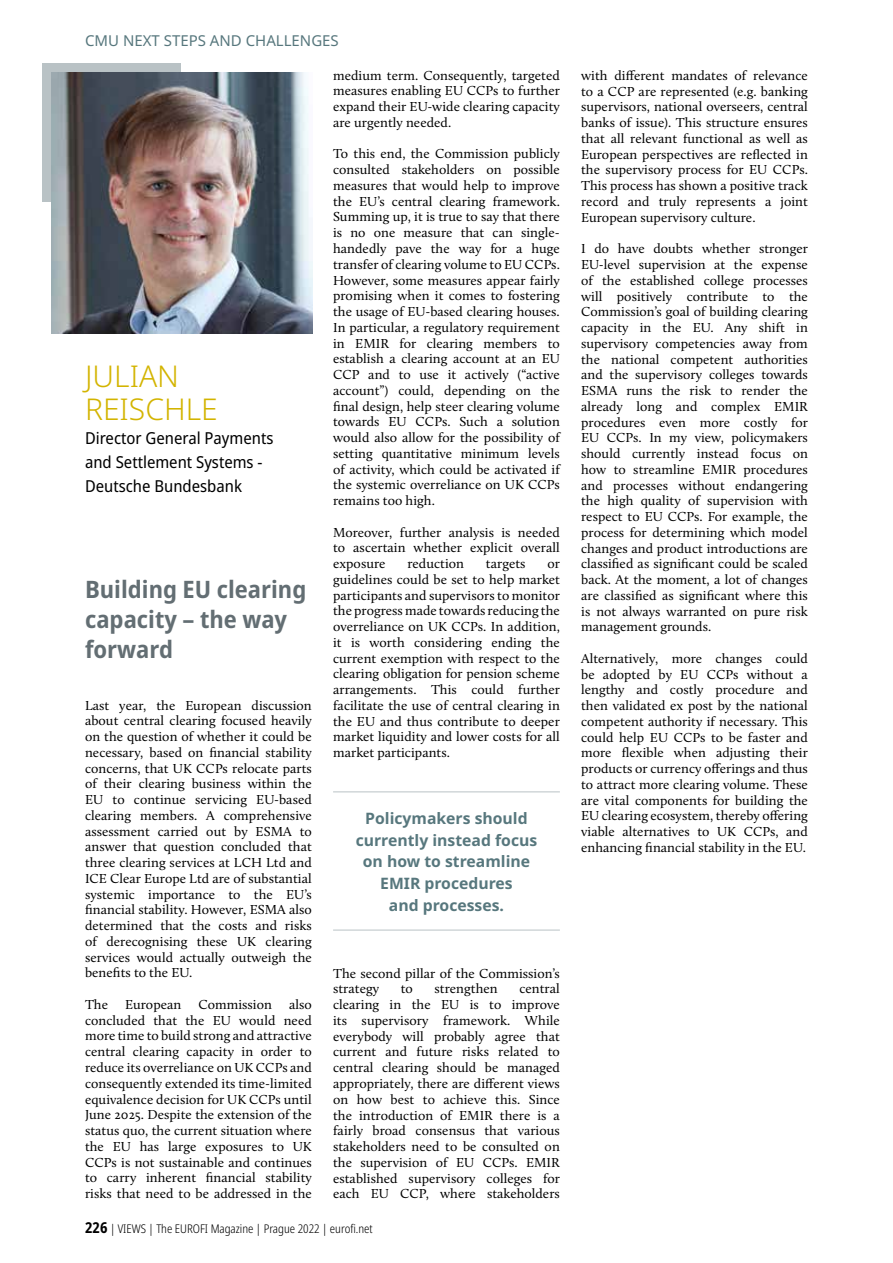
<style>
.page{position:relative;width:893px;height:1263px;background:#fff}
.page>*{position:absolute;margin:0;border:0;box-sizing:border-box;transform-origin:0 0}
.t1{font:300 30px/33px "Noto Sans";color:#d3b400}
.t2{font:700 semi-condensed 24px/30px "Noto Sans";color:#636e73}
.t3{font:semi-condensed 16.5px/24px "Noto Sans";color:#000}
.t4{font:700 15.75px/21.6px "Noto Sans";color:#57777d;text-align:center}
.t5{font:15px "Noto Sans";color:#57777d}
.t6{font:13.5px/15.8px "Calluna";letter-spacing:.005em;color:#000;text-align:justify}
.t7{font:300 condensed 12px "Noto Sans";color:#000}
.s1{font-weight:700;font-size:15px}
</style>
<div class="page">
<div style="left:43px;top:64px;width:138px;height:138px;background:#b9c2c5"></div>
<img style="left:51px;top:72px;width:262px;height:262px">
<hr style="left:333px;top:791px;width:227px;height:1px;background:#b9c2c5">
<hr style="left:333px;top:930px;width:227px;height:1px;background:#b9c2c5">
<p class="t5" style="left:85px;top:30px;width:255px">CMU NEXT STEPS AND CHALLENGES</p>
<h1 class="t1" style="left:85px;top:360px;width:134px">JULIAN<br>REISCHLE</h1>
<p class="t3" style="left:85px;top:427px;width:190px">Director General Payments and Settlement Systems -<br>Deutsche Bundesbank</p>
<h2 class="t2" style="left:85px;top:575px;width:223px">Building EU clearing capacity – the way forward</h2>
<p class="t6" style="left:85px;top:697px;width:228px">Last year, the European discussion about central clearing focused heavily on the question of whether it could be necessary, based on financial stability concerns, that UK CCPs relocate parts of their clearing business within the EU to continue servicing EU-based clearing members. A comprehensive assessment carried out by ESMA to answer that question concluded that three clearing services at LCH Ltd and ICE Clear Europe Ltd are of substantial systemic importance to the EU’s financial stability. However, ESMA also determined that the costs and risks of derecognising these UK clearing services would actually outweigh the benefits to the EU.</p>
<p class="t6" style="left:85px;top:996px;width:25px">The</p>
<p class="t6" style="left:125px;top:996px;width:58px">European</p>
<p class="t6" style="left:198px;top:996px;width:75px">Commission</p>
<p class="t6" style="left:85px;top:996px;width:228px;text-indent:204px">also concluded that the EU would need more time to build strong and attractive central clearing capacity in order to reduce its overreliance on UK CCPs and consequently extended its time-limited equivalence decision for UK CCPs until June 2025. Despite the extension of the status quo, the current situation where the EU has large exposures to UK CCPs is not sustainable and continues to carry inherent financial stability risks that need to be addressed in the</p>
<p class="t6" style="left:333px;top:67px;width:228px">medium term. Consequently, targeted measures enabling EU CCPs to further expand their EU-wide clearing capacity are urgently needed.</p>
<p class="t6" style="left:333px;top:146px;width:228px">To this end, the Commission publicly consulted stakeholders on possible measures that would help to improve the EU’s central clearing framework.<br>Summing up, it is true to say that there is no one measure that can single&shy;handedly pave the way for a huge transfer of clearing volume to EU CCPs.<br>However, some measures appear fairly promising when it comes to fostering the usage of EU-based clearing houses.<br>In particular, a regulatory requirement in EMIR for clearing members to establish a clearing account at an EU CCP and to use it actively (“active account”) could, depending on the final design, help steer clearing volume towards EU CCPs. Such a solution would also allow for the possibility of setting quantitative minimum levels of activity, which could be activated if the systemic overreliance on UK CCPs remains too high.</p>
<p class="t6" style="left:333px;top:524px;width:228px">Moreover, further analysis is needed to ascertain whether explicit overall exposure</p>
<p class="t6" style="left:407px;top:556px;width:58px">reduction</p>
<p class="t6" style="left:486px;top:556px;width:41px">targets</p>
<p class="t6" style="left:333px;top:556px;width:228px;text-indent:214px">or guidelines could be set to help market participants and supervisors to monitor the progress made towards reducing the overreliance on UK CCPs. In addition, it is worth considering ending the current exemption with respect to the clearing obligation for pension scheme arrangements. This could further facilitate the use of central clearing in the EU and thus contribute to deeper market liquidity and lower costs for all market participants.</p>
<p class="t4" style="left:356px;top:808px;width:183px">Policymakers should currently instead focus on how to streamline<br>EMIR procedures<br>and processes.</p>
<p class="t6" style="left:333px;top:965px;width:228px">The second pillar of the Commission’s strategy</p>
<p class="t6" style="left:333px;top:981px;width:228px;text-indent:186px">central clearing in the EU is to improve its supervisory framework. While everybody will probably agree that current and future risks related to central clearing should be managed appropriately, there are different views on how best to achieve this. Since the introduction of EMIR there is a fairly broad consensus that various stakeholders need to be consulted on the supervision of EU CCPs. EMIR established supervisory colleges for each EU CCP, where stakeholders</p>
<p class="t6" style="left:401px;top:981px;width:14px">to</p>
<p class="t6" style="left:435px;top:981px;width:65px">strengthen</p>
<p class="t7" style="left:85px;top:1220px;width:289px"><span class="s1">226</span> | VIEWS | The EUROFI Magazine | Prague 2022 | eurofi.net</p>
<p class="t6" style="left:581px;top:67px;width:228px">with different mandates of relevance to a CCP are represented (e.g. banking supervisors, national overseers, central banks of issue). This structure ensures that all relevant functional as well as European perspectives are reflected in the supervisory process for EU CCPs.<br>This process has shown a positive track record and truly represents a joint European supervisory culture.</p>
<p class="t6" style="left:581px;top:241px;width:228px">I do have doubts whether stronger EU-level supervision at the expense of the established college processes will positively contribute to the Commission’s goal of building clearing capacity in the EU. Any shift in supervisory competencies away from the national competent authorities and the supervisory colleges towards ESMA runs the risk to render the already long and complex EMIR procedures even more costly for EU CCPs. In my view, policymakers should currently instead focus on how to streamline EMIR procedures and processes without endangering the high quality of supervision with respect to EU CCPs. For example, the process for determining which model changes and product introductions are classified as significant could be scaled back. At the moment, a lot of changes are classified as significant where this is not always warranted on pure risk management grounds.</p>
<p class="t6" style="left:581px;top:650px;width:228px">Alternatively, more changes could be adopted by EU CCPs without a lengthy and costly procedure and then validated ex post by the national competent authority if necessary. This could help EU CCPs to be faster and more flexible when adjusting their products or currency offerings and thus to attract more clearing volume. These are vital components for building the EU clearing ecosystem, thereby offering viable alternatives to UK CCPs, and enhancing financial stability in the EU.</p>
</div>
